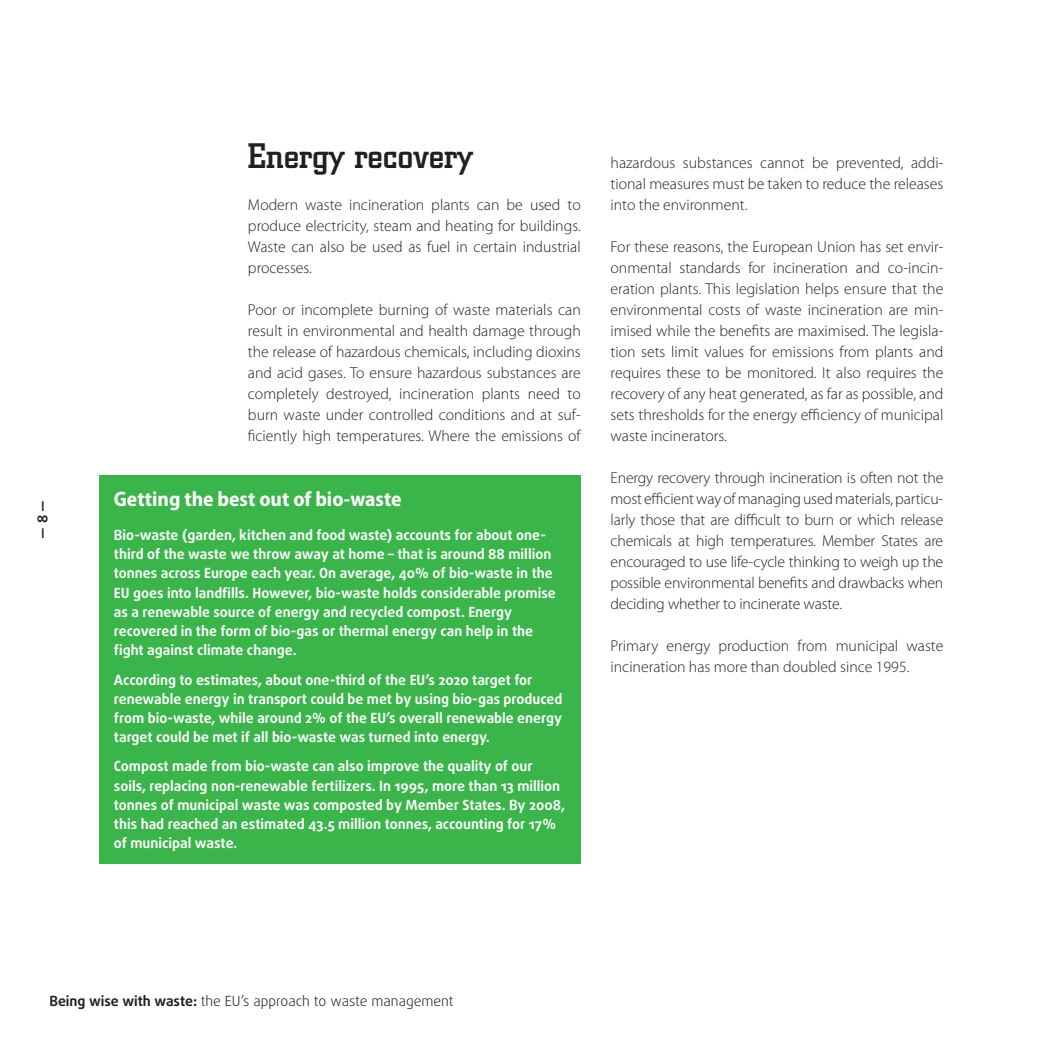
<style>
.page{position:relative;width:1042px;height:1042px;background:#fff}
.page>*{position:absolute;margin:0;border:0;box-sizing:border-box;transform-origin:0 0}
.t1{font:500 35px "City";color:#231f20}
.t2{font:700 semi-condensed 21px "Myriad Pro";color:#fff}
.t3{font:300 15.75px/21px "Myriad Pro";color:#231f20;text-align:justify}
.t4{font:700 14px/19.2px "Daxline Pro";color:#fff}
.t5{font:300 14px "Daxline Pro";color:#231f20}
.t6{font:700 14px "Daxline Pro";color:#231f20}
.s1{font-weight:700}
</style>
<div class="page">
<div style="left:99px;top:475px;width:481px;height:388px;background:#39b54a"></div>
<p class="t6" style="left:37px;top:539px;width:40px;rotate:-90deg">— 8 —</p>
<h1 class="t1" style="left:248px;top:143px;width:227px">Energy recovery</h1>
<p class="t3" style="left:248px;top:196px;width:334px">Modern waste incineration plants can be used to produce electricity, steam and heating for buildings.<br>Waste can also be used as fuel in certain industrial processes.</p>
<p class="t3" style="left:248px;top:301px;width:334px">Poor or incomplete burning of waste materials can result in environmental and health damage through the release of hazardous chemicals, including dioxins and acid gases. To ensure hazardous substances are completely destroyed, incineration plants need to burn waste under controlled conditions and at suf&shy;ficiently high temperatures. Where the emissions of</p>
<h2 class="t2" style="left:114px;top:491px;width:289px">Getting the best out of bio-waste</h2>
<p class="t4" style="left:114px;top:527px;width:443px">Bio-waste (garden, kitchen and food waste) accounts for about one&shy;third of the waste we throw away at home – that is around 88 million tonnes across Europe each year. On average, 40% of bio-waste in the EU goes into landfills. However, bio-waste holds considerable promise as a renewable source of energy and recycled compost. Energy recovered in the form of bio-gas or thermal energy can help in the fight against climate change.</p>
<p class="t4" style="left:114px;top:671px;width:450px">According to estimates, about one-third of the EU’s 2020 target for renewable energy in transport could be met by using bio-gas produced from bio-waste, while around 2% of the EU’s overall renewable energy target could be met if all bio-waste was turned into energy.</p>
<p class="t4" style="left:114px;top:758px;width:452px">Compost made from bio-waste can also improve the quality of our soils, replacing non-renewable fertilizers. In 1995, more than 13 million tonnes of municipal waste was composted by Member States. By 2008, this had reached an estimated 43.5 million tonnes, accounting for 17% of municipal waste.</p>
<p class="t3" style="left:610px;top:154px;width:334px">hazardous substances cannot be prevented, addi&shy;tional measures must be taken to reduce the releases into the environment.</p>
<p class="t3" style="left:610px;top:238px;width:334px">For these reasons, the European Union has set envir&shy;onmental standards for incineration and co-incin&shy;eration plants. This legislation helps ensure that the environmental costs of waste incineration are min&shy;imised while the benefits are maximised. The legisla&shy;tion sets limit values for emissions from plants and requires these to be monitored. It also requires the recovery of any heat generated, as far as possible, and sets thresholds for the energy efficiency of municipal waste incinerators.</p>
<p class="t3" style="left:610px;top:469px;width:334px">Energy recovery through incineration is often not the most efficient way of managing used materials, particu&shy;larly those that are difficult to burn or which release chemicals at high temperatures. Member States are encouraged to use life-cycle thinking to weigh up the possible environmental benefits and drawbacks when deciding whether to incinerate waste.</p>
<p class="t3" style="left:610px;top:637px;width:334px">Primary energy production from municipal waste incineration has more than doubled since 1995.</p>
<p class="t5" style="left:49px;top:995px;width:405px"><span class="s1">Being wise with waste:</span> the EU’s approach to waste management</p>
</div>
